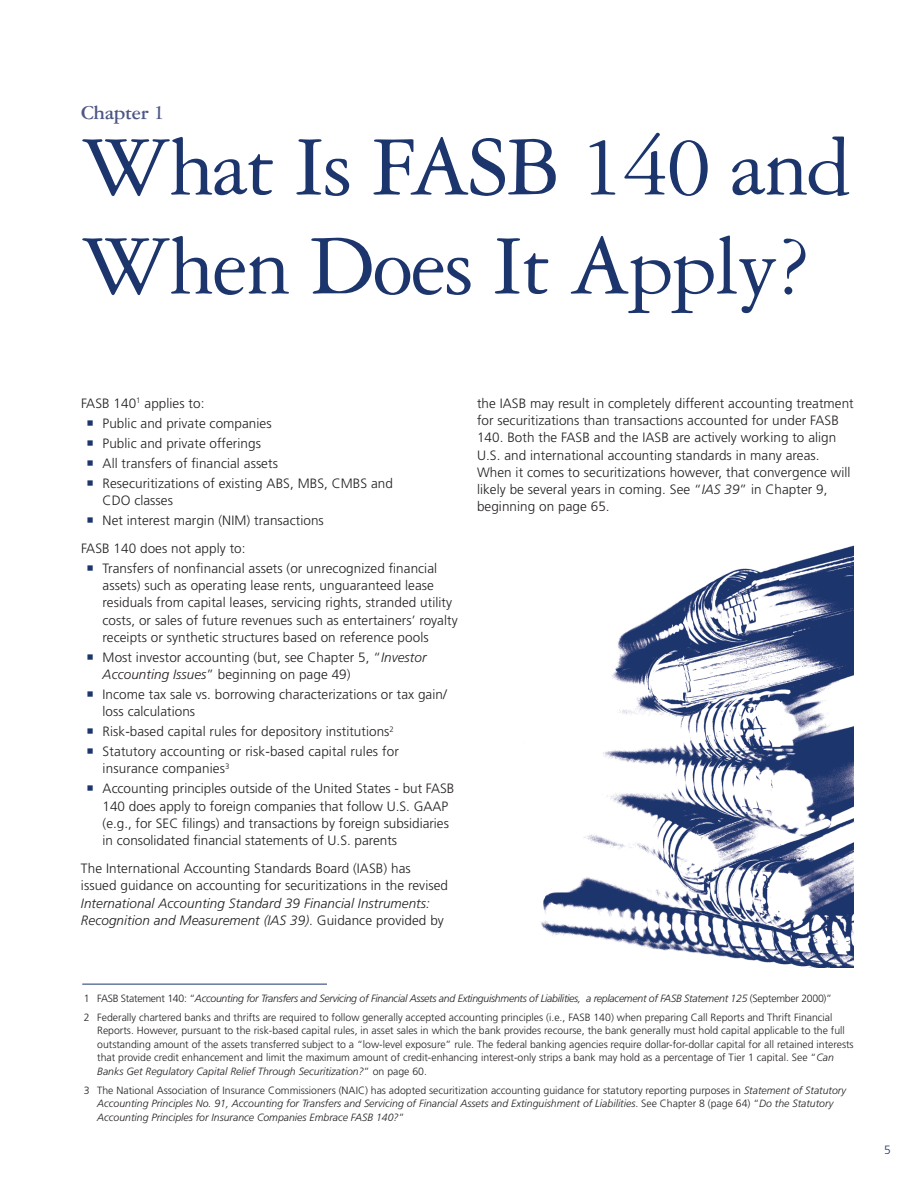
<style>
.page{position:relative;width:918px;height:1188px;background:#fff}
.page>*{position:absolute;margin:0;border:0;box-sizing:border-box;transform-origin:0 0}
.t1{font:90px/99px "Garamond Three";letter-spacing:-.02em;color:#1c356d}
.t2{font:700 21px "Garamond Three";letter-spacing:-.015em;color:#4e5785}
.t3{font:300 13.5px/17.2px "Frutiger";letter-spacing:.005em;color:#231f20}
.t4{font:italic 300 13.5px/17.2px "Frutiger";letter-spacing:.005em;color:#231f20}
.t5{font:13.5px/20px "Wingdings 2";color:#1c356d;text-align:justify}
.t6{font:300 12px "Frutiger";color:#1c356d}
.t7{font:300 10.5px/13.5px "Frutiger";color:#231f20}
.t8{font:italic 300 10.5px/13.5px "Frutiger";color:#231f20}
.s1{font-style:italic}
.s2{font-style:normal}
</style>
<div class="page">
<img style="left:541px;top:545px;width:313px;height:422px">
<hr style="left:82px;top:984px;width:245px;height:1px;background:#1c356d">
<h2 class="t2" style="left:81px;top:101px;width:85px">Chapter 1</h2>
<h1 class="t1" style="left:81px;top:118px;width:772px">What Is FASB 140 and<br>When Does It Apply?</h1>
<p class="t3" style="left:103px;top:393px;width:292px;line-height:20px;text-indent:-22px">FASB 140<sup>1</sup> applies to:<br>Public and private companies<br>Public and private offerings<br>All transfers of financial assets<br>Resecuritizations of existing ABS, MBS, CMBS and</p>
<p class="t3" style="left:103px;top:491px;width:223px;line-height:20px">CDO classes<br>Net interest margin (NIM) transactions</p>
<p class="t3" style="left:103px;top:539px;width:336px;line-height:20px;text-indent:-22px">FASB 140 does not apply to:<br>Transfers of nonfinancial assets (or unrecognized financial</p>
<p class="t3" style="left:103px;top:577px;width:357px">assets) such as operating lease rents, unguaranteed lease residuals from capital leases, servicing rights, stranded utility costs, or sales of future revenues such as entertainers’ royalty receipts or synthetic structures based on reference pools</p>
<p class="t3" style="left:103px;top:649px;width:325px">Most investor accounting (but, see Chapter 5, “<span class="s1">Investor<br>Accounting Issues</span>” beginning on page 49)</p>
<p class="t3" style="left:103px;top:686px;width:346px">Income tax sale vs. borrowing characterizations or tax gain/ loss calculations</p>
<p class="t3" style="left:103px;top:722px;width:298px;line-height:20px">Risk-based capital rules for depository institutions<sup>2<br></sup>Statutory accounting or risk-based capital rules for</p>
<p class="t3" style="left:103px;top:759px;width:353px;line-height:20px">insurance companies<sup>3<br></sup>Accounting principles outside of the United States - but FASB</p>
<p class="t3" style="left:103px;top:798px;width:348px;text-align:justify">140 does apply to foreign companies that follow U.S. GAAP (e.g., for SEC filings) and transactions by foreign subsidiaries in consolidated financial statements of U.S. parents</p>
<p class="t3" style="left:81px;top:860px;width:369px">The International Accounting Standards Board (IASB) has issued guidance on accounting for securitizations in the revised</p>
<p class="t4" style="left:81px;top:895px;width:364px">International Accounting Standard 39 Financial Instruments:<br>Recognition and Measurement (IAS 39)<span class="s2">. Guidance provided by</span></p>
<p class="t5" style="left:86px;top:414px;width:9px">○ ○ ○ ○</p>
<p class="t3" style="left:477px;top:395px;width:378px">the IASB may result in completely different accounting treatment for securitizations than transactions accounted for under FASB 140. Both the FASB and the IASB are actively working to align U.S. and international accounting standards in many areas.<br>When it comes to securitizations however, that convergence will likely be several years in coming. See “<span class="s1">IAS 39</span>” in Chapter 9, beginning on page 65.</p>
<p class="t7" style="left:84px;top:989px;width:750px;line-height:18.9px">1 FASB Statement 140: “<span class="s1">Accounting for Transfers and Servicing of Financial Assets and Extinguishments of Liabilities, a replacement of FASB Statement 125</span> (September 2000)”<br>2 Federally chartered banks and thrifts are required to follow generally accepted accounting principles (i.e., FASB 140) when preparing Call Reports and Thrift Financial</p>
<p class="t7" style="left:97px;top:1024px;width:758px">Reports. However, pursuant to the risk-based capital rules, in asset sales in which the bank provides recourse, the bank generally must hold capital applicable to the full outstanding amount of the assets transferred subject to a “low-level exposure” rule. The federal banking agencies require dollar-for-dollar capital for all retained interests that provide credit enhancement and limit the maximum amount of credit-enhancing interest-only strips a bank may hold as a percentage of Tier 1 capital. See “<span class="s1">Can Banks Get Regulatory Capital Relief Through Securitization?</span>” on page 60.</p>
<p class="t8" style="left:97px;top:1084px;width:751px;text-indent:-13px"><span class="s2">3 The National Association of Insurance Commissioners (NAIC) has adopted securitization accounting guidance for statutory reporting purposes in</span> Statement of Statutory<br>Accounting Principles No. 91, Accounting for Transfers and Servicing of Financial Assets and Extinguishment of Liabilities<span class="s2">. See Chapter 8 (page 64) “</span>Do the Statutory<br>Accounting Principles for Insurance Companies Embrace FASB 140?<span class="s2">”</span></p>
<p class="t6" style="left:884px;top:1143px;width:8px">5</p>
</div>
